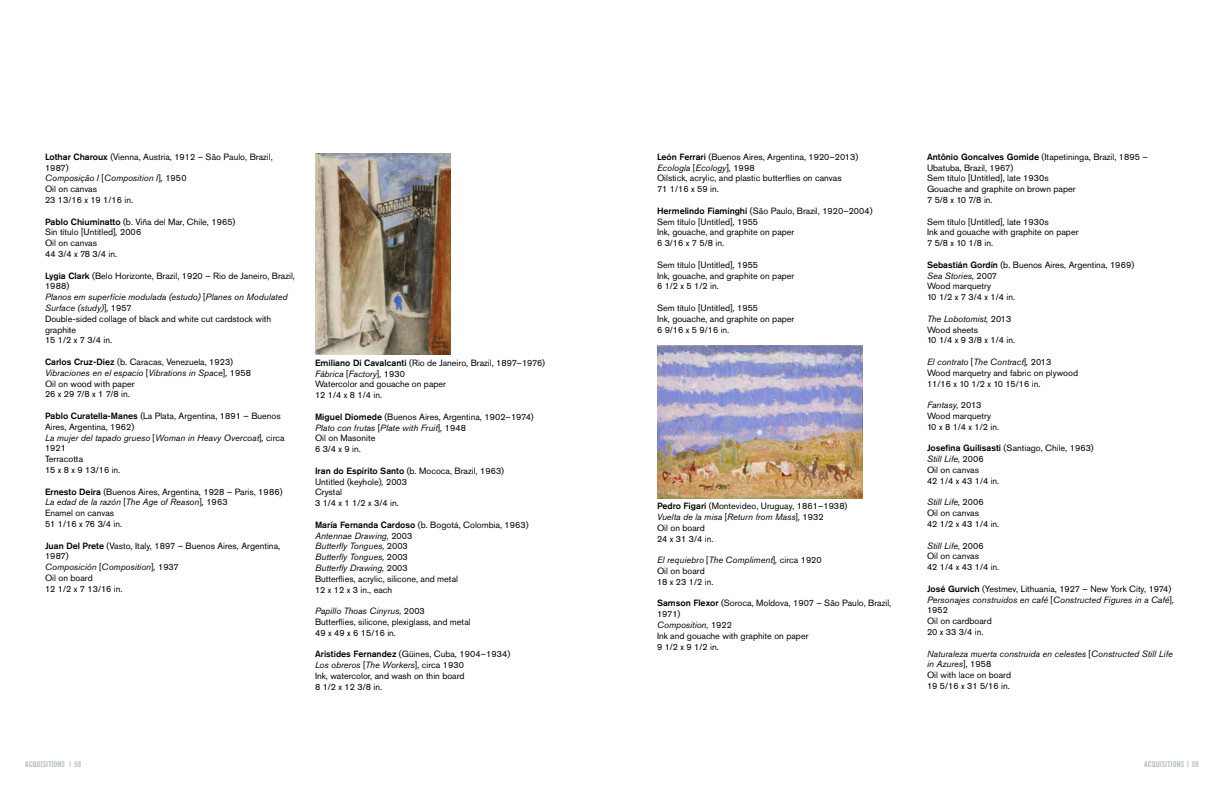
<style>
.page{position:relative;width:1224px;height:792px;background:#fff}
.page>*{position:absolute;margin:0;border:0;box-sizing:border-box;transform-origin:0 0}
.t1{font:9px/10.8px "Akzidenz Grotesk Std";color:#000}
.t2{font:italic 9px/10.8px "Akzidenz Grotesk Std";color:#000}
.t3{font:8px "Trade Gothic Bold Cond Twenty";letter-spacing:-.005em;color:#b5bec1}
.s1{font-weight:500}
.s2{font-style:italic}
.s3{font-style:normal}
</style>
<div class="page">
<img style="left:315px;top:153px;width:135px;height:202px">
<img style="left:657px;top:345px;width:205px;height:153px">
<p class="t1" style="left:45px;top:151px;width:229px"><span class="s1">Lothar Charoux</span> (Vienna, Austria, 1912 – São Paulo, Brazil,<br>1987)<br><span class="s2">Composição I</span> [<span class="s2">Composition I</span>]<span class="s2">,</span> 1950<br>Oil on canvas<br>23 13/16 x 19 1/16 in.</p>
<p class="t1" style="left:45px;top:216px;width:192px"><span class="s1">Pablo Chiuminatto</span> (b. Viña del Mar, Chile, 1965)<br>Sin título [Untitled]<span class="s2">,</span> 2006<br>Oil on canvas<br>44 3/4 x 78 3/4 in.</p>
<p class="t1" style="left:45px;top:270px;width:251px"><span class="s1">Lygia Clark</span> (Belo Horizonte, Brazil, 1920 – Rio de Janeiro, Brazil, 1988)<br><span class="s2">Planos em superfície modulada (estudo)</span> [<span class="s2">Planes on Modulated Surface (study)</span>]<span class="s2">,</span> 1957<br>Double-sided collage of black and white cut cardstock with graphite<br>15 1/2 x 7 3/4 in.</p>
<p class="t1" style="left:45px;top:356px;width:208px"><span class="s1">Carlos Cruz-Diez</span> (b. Caracas, Venezuela, 1923)<br><span class="s2">Vibraciones en el espacio</span> [<span class="s2">Vibrations in Space</span>]<span class="s2">,</span> 1958<br>Oil on wood with paper<br>26 x 29 7/8 x 1 7/8 in.</p>
<p class="t1" style="left:45px;top:410px;width:241px"><span class="s1">Pablo Curatella-Manes</span> (La Plata, Argentina, 1891 – Buenos<br>Aires, Argentina, 1962)<br><span class="s2">La mujer del tapado grueso</span> [<span class="s2">Woman in Heavy Overcoat</span>]<span class="s2">,</span> circa<br>1921<br>Terracotta<br>15 x 8 x 9 13/16 in.</p>
<p class="t1" style="left:45px;top:486px;width:239px"><span class="s1">Ernesto Deira</span> (Buenos Aires, Argentina, 1928 – Paris, 1986)<br><span class="s2">La edad de la razón</span> [<span class="s2">The Age of Reason</span>]<span class="s2">,</span> 1963<br>Enamel on canvas<br>51 1/16 x 76 3/4 in.</p>
<p class="t1" style="left:45px;top:540px;width:237px"><span class="s1">Juan Del Prete</span> (Vasto, Italy, 1897 – Buenos Aires, Argentina,<br>1987)<br><span class="s2">Composición</span> [<span class="s2">Composition</span>]<span class="s2">,</span> 1937<br>Oil on board<br>12 1/2 x 7 13/16 in.</p>
<p class="t1" style="left:315px;top:357px;width:232px"><span class="s1">Emiliano Di Cavalcanti</span> (Rio de Janeiro, Brazil, 1897–1976)<br><span class="s2">Fábrica</span> [<span class="s2">Factory</span>]<span class="s2">,</span> 1930<br>Watercolor and gouache on paper<br>12 1/4 x 8 1/4 in.</p>
<p class="t1" style="left:315px;top:411px;width:220px"><span class="s1">Miguel Diomede</span> (Buenos Aires, Argentina, 1902–1974)<br><span class="s2">Plato con frutas</span> [<span class="s2">Plate with Fruit</span>]<span class="s2">,</span> 1948<br>Oil on Masonite<br>6 3/4 x 9 in.</p>
<p class="t1" style="left:315px;top:465px;width:191px"><span class="s1">Iran do Espírito Santo</span> (b. Mococa, Brazil, 1963)<br>Untitled (keyhole)<span class="s2">,</span> 2003<br>Crystal<br>3 1/4 x 1 1/2 x 3/4 in.</p>
<p class="t1" style="left:315px;top:519px;width:215px"><span class="s1">María Fernanda Cardoso</span> (b. Bogotá, Colombia, 1963)<br><span class="s2">Antennae Drawing,</span> 2003<br><span class="s2">Butterfly Tongues,</span> 2003<br><span class="s2">Butterfly Tongues,</span> 2003<br><span class="s2">Butterfly Drawing,</span> 2003<br>Butterflies, acrylic, silicone, and metal<br>12 x 12 x 3 in., each</p>
<p class="t1" style="left:315px;top:606px;width:157px"><span class="s2">Papillo Thoas Cinyrus,</span> 2003<br>Butterflies, silicone, plexiglass, and metal<br>49 x 49 x 6 15/16 in.</p>
<p class="t1" style="left:315px;top:649px;width:197px"><span class="s1">Aristides Fernandez</span> (Güines, Cuba, 1904–1934)<br><span class="s2">Los obreros</span> [<span class="s2">The Workers</span>]<span class="s2">,</span> circa 1930<br>Ink, watercolor, and wash on thin board<br>8 1/2 x 12 3/8 in.</p>
<p class="t1" style="left:657px;top:151px;width:203px"><span class="s1">León Ferrari</span> (Buenos Aires, Argentina, 1920–2013)<br><span class="s2">Ecología</span> [<span class="s2">Ecology</span>]<span class="s2">,</span> 1998<br>Oilstick, acrylic, and plastic butterflies on canvas<br>71 1/16 x 59 in.</p>
<p class="t1" style="left:657px;top:205px;width:217px"><span class="s1">Hermelindo Fiaminghi</span> (São Paulo, Brazil, 1920–2004)<br>Sem título [Untitled]<span class="s2">,</span> 1955<br>Ink, gouache, and graphite on paper<br>6 3/16 x 7 5/8 in.</p>
<p class="t1" style="left:657px;top:259px;width:139px">Sem título [Untitled]<span class="s2">,</span> 1955<br>Ink, gouache, and graphite on paper<br>6 1/2 x 5 1/2 in.</p>
<p class="t1" style="left:657px;top:302px;width:139px">Sem título [Untitled]<span class="s2">,</span> 1955<br>Ink, gouache, and graphite on paper<br>6 9/16 x 5 9/16 in.</p>
<p class="t1" style="left:657px;top:501px;width:192px"><span class="s1">Pedro Figari</span> (Montevideo, Uruguay, 1861–1938)<br><span class="s2">Vuelta de la misa</span> [<span class="s2">Return from Mass</span>]<span class="s2">,</span> 1932<br>Oil on board<br>24 x 31 3/4 in.</p>
<p class="t1" style="left:657px;top:555px;width:166px"><span class="s2">El requiebro</span> [<span class="s2">The Compliment</span>]<span class="s2">,</span> circa 1920<br>Oil on board<br>18 x 23 1/2 in.</p>
<p class="t1" style="left:657px;top:598px;width:236px"><span class="s1">Samson Flexor</span> (Soroca, Moldova, 1907 – São Paulo, Brazil,<br>1971)<br><span class="s2">Composition,</span> 1922<br>Ink and gouache with graphite on paper<br>9 1/2 x 9 1/2 in.</p>
<p class="t1" style="left:927px;top:151px;width:222px"><span class="s1">Antônio Goncalves Gomide</span> (Itapetininga, Brazil, 1895 – Ubatuba, Brazil, 1967)<br>Sem título [Untitled], late 1930s<br>Gouache and graphite on brown paper<br>7 5/8 x 10 7/8 in.</p>
<p class="t1" style="left:927px;top:216px;width:153px">Sem título [Untitled]<span class="s2">,</span> late 1930s<br>Ink and gouache with graphite on paper<br>7 5/8 x 10 1/8 in.</p>
<p class="t1" style="left:927px;top:259px;width:209px"><span class="s1">Sebastián Gordín</span> (b. Buenos Aires, Argentina, 1969)<br><span class="s2">Sea Stories,</span> 2007<br>Wood marquetry<br>10 1/2 x 7 3/4 x 1/4 in.</p>
<p class="t1" style="left:927px;top:313px;width:90px"><span class="s2">The Lobotomist,</span> 2013<br>Wood sheets<br>10 1/4 x 9 3/8 x 1/4 in.</p>
<p class="t1" style="left:927px;top:356px;width:153px"><span class="s2">El contrato</span> [<span class="s2">The Contract</span>]<span class="s2">,</span> 2013<br>Wood marquetry and fabric on plywood<br>11/16 x 10 1/2 x 10 15/16 in.</p>
<p class="t1" style="left:927px;top:400px;width:74px"><span class="s2">Fantasy,</span> 2013<br>Wood marquetry<br>10 x 8 1/4 x 1/2 in.</p>
<p class="t1" style="left:927px;top:443px;width:168px"><span class="s1">Josefina Guilisasti</span> (Santiago, Chile, 1963)<br><span class="s2">Still Life,</span> 2006<br>Oil on canvas<br>42 1/4 x 43 1/4 in.</p>
<p class="t1" style="left:927px;top:497px;width:74px"><span class="s2">Still Life,</span> 2006<br>Oil on canvas<br>42 1/2 x 43 1/4 in.</p>
<p class="t1" style="left:927px;top:540px;width:74px"><span class="s2">Still Life,</span> 2006<br>Oil on canvas<br>42 1/4 x 43 1/4 in.</p>
<p class="t1" style="left:927px;top:583px;width:249px"><span class="s1">José Gurvich</span> (Yestmev, Lithuania, 1927 – New York City, 1974)<br><span class="s2">Personajes construidos en café</span> [<span class="s2">Constructed Figures in a Café</span>]<span class="s2">,<br></span>1952<br>Oil on cardboard<br>20 x 33 3/4 in.</p>
<p class="t2" style="left:927px;top:648px;width:247px">Naturaleza muerta construida en celestes <span class="s3">[</span>Constructed Still Life in Azures<span class="s3">]</span>, <span class="s3">1958<br>Oil with lace on board<br>19 5/16 x 31 5/16 in.</span></p>
<p class="t3" style="left:25px;top:759px;width:58px">ACQUISITIONS | 58</p>
<p class="t3" style="left:1144px;top:759px;width:56px">ACQUISITIONS | 59</p>
</div>
